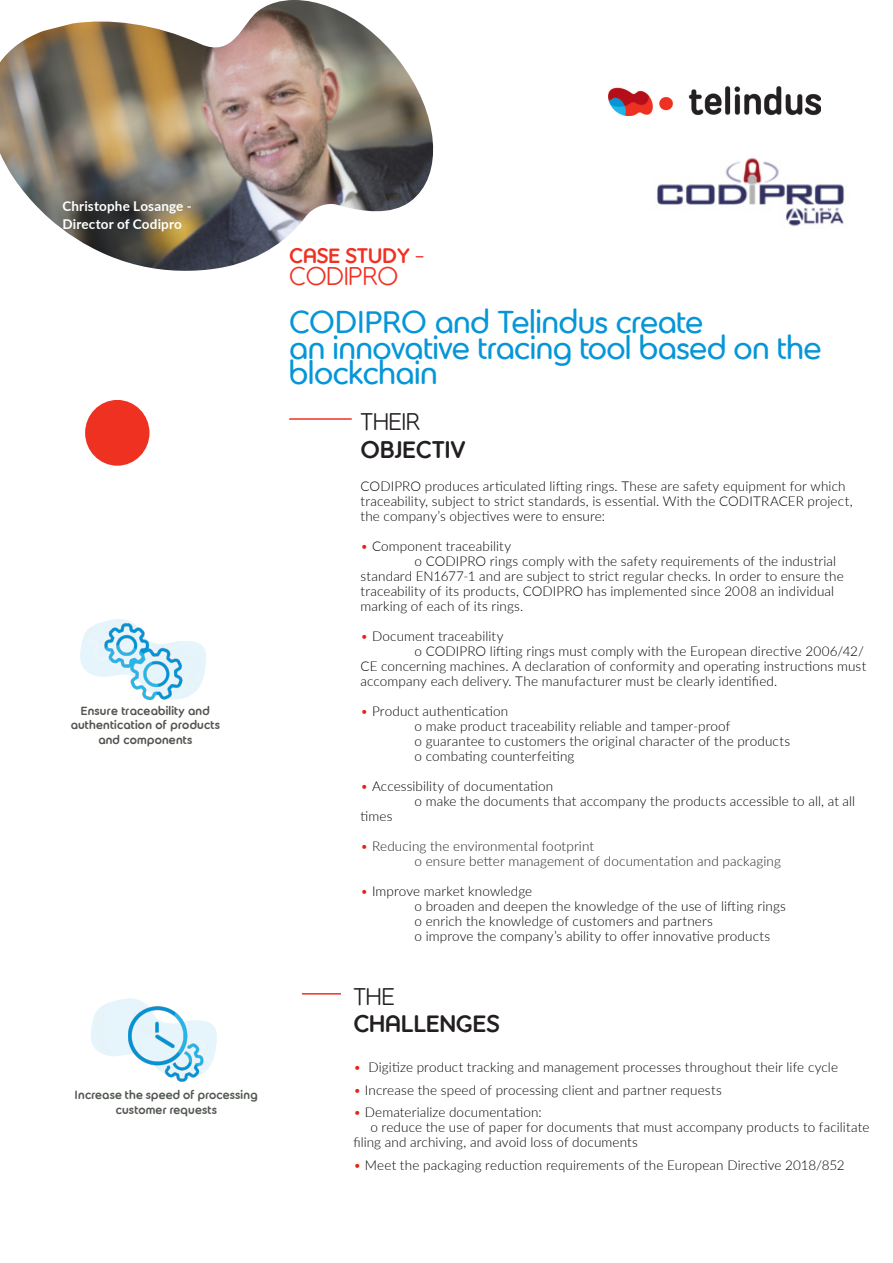
<style>
.page{position:relative;width:893px;height:1263px;background:#fff}
.page>*{position:absolute;margin:0;border:0;box-sizing:border-box;transform-origin:0 0}
.titre_document{font:31.5px/25.5px "Belgacom";color:#0696d7}
.titre{font:300 25.5px "Belgacom";color:#ef3122}
.titre-2{font:700 24px "Belgacom";color:#231f20}
.titre-3{font:300 24px "Belgacom";color:#231f20}
.titre-4{font:700 21px "Belgacom";color:#ef3122}
.txt_body{font:300 13.5px/15px "Lato";letter-spacing:.01em;color:#000}
.bullet_list{font:300 13.5px/15px "Lato";letter-spacing:.01em;color:#000}
.txt_body-2{font:300 13.5px "Lato";letter-spacing:.01em;color:#231f20}
.txt_body-3{font:700 13.5px "Lato";letter-spacing:.01em;color:#fff}
.sous_titres{font:700 12px/14.4px "Belgacom";letter-spacing:.02em;color:#52564f;text-align:center}
.sous_titres-2{font:700 12px/15px "Belgacom";letter-spacing:.02em;color:#535952;text-align:center}
.s1{font-weight:300}
.s2{color:#e32612}
</style>
<div class="page">
<img style="left:0;top:0;width:434px;height:271px">
<img style="left:608px;top:86px;width:212px;height:30px">
<div style="left:85px;top:400px;width:64px;height:66px;background:#ef3122;border-radius:50%"></div>
<hr style="left:289px;top:418px;width:63px;height:2px;background:#ef3122">
<img style="left:657px;top:157px;width:187px;height:70px">
<hr style="left:302px;top:993px;width:39px;height:1px;background:#ef3122">
<img style="left:91px;top:998px;width:126px;height:82px">
<img style="left:80px;top:640px;width:3px;height:27px">
<img style="left:83px;top:619px;width:123px;height:82px">
<p class="txt_body-3" style="left:62px;top:196px;width:131px">Christophe Losange -</p>
<p class="txt_body-3" style="left:62px;top:214px;width:121px">Director of Codipro</p>
<p class="sous_titres" style="left:71px;top:703px;width:151px">Ensure traceability and authentication of products and components</p>
<p class="sous_titres-2" style="left:75px;top:1087px;width:184px">Increase the speed of processing customer requests</p>
<p class="titre-4" style="left:289px;top:243px;width:137px">CASE STUDY <span class="s1">-</span></p>
<p class="titre" style="left:289px;top:261px;width:111px">CODIPRO</p>
<p class="titre_document" style="left:289px;top:309px;width:415px">CODIPRO and Telindus create</p>
<p class="titre_document" style="left:289px;top:335px;width:534px">an innovative tracing tool based on the blockchain</p>
<p class="titre-3" style="left:360px;top:408px;width:61px">THEIR</p>
<p class="titre-2" style="left:360px;top:435px;width:107px">OBJECTIV</p>
<p class="txt_body" style="left:360px;top:478px;width:494px">CODIPRO produces articulated lifting rings. These are safety equipment for which traceability, subject to strict standards, is essential. With the CODITRACER project, the company’s objectives were to ensure:</p>
<p class="txt_body" style="left:360px;top:538px;width:152px"><span class="s2">•</span> Component traceability</p>
<p class="txt_body" style="left:360px;top:553px;width:485px;text-indent:54px">o CODIPRO rings comply with the safety requirements of the industrial standard EN1677-1 and are subject to strict regular checks. In order to ensure the traceability of its products, CODIPRO has implemented since 2008 an individual marking of each of its rings.</p>
<p class="txt_body" style="left:360px;top:628px;width:144px"><span class="s2">•</span> Document traceability</p>
<p class="txt_body" style="left:360px;top:643px;width:507px;text-indent:54px">o CODIPRO lifting rings must comply with the European directive 2006/42/<br>CE concerning machines. A declaration of conformity and operating instructions must accompany each delivery. The manufacturer must be clearly identified.</p>
<p class="txt_body" style="left:360px;top:703px;width:149px"><span class="s2">•</span> Product authentication</p>
<p class="txt_body" style="left:414px;top:718px;width:317px">o make product traceability reliable and tamper-proof</p>
<p class="txt_body" style="left:414px;top:733px;width:377px">o guarantee to customers the original character of the products</p>
<p class="txt_body" style="left:414px;top:748px;width:161px">o combating counterfeiting</p>
<p class="txt_body" style="left:360px;top:778px;width:194px"><span class="s2">•</span> Accessibility of documentation</p>
<p class="txt_body" style="left:414px;top:793px;width:442px">o make the documents that accompany the products accessible to all, at all</p>
<p class="txt_body" style="left:360px;top:808px;width:33px">times</p>
<p class="txt_body-2" style="left:360px;top:836px;width:235px"><span class="s2">•</span> Reducing the environmental footprint</p>
<p class="txt_body-2" style="left:414px;top:851px;width:368px">o ensure better management of documentation and packaging</p>
<p class="txt_body" style="left:360px;top:883px;width:173px"><span class="s2">•</span> Improve market knowledge</p>
<p class="txt_body" style="left:414px;top:898px;width:373px">o broaden and deepen the knowledge of the use of lifting rings</p>
<p class="txt_body" style="left:414px;top:913px;width:300px">o enrich the knowledge of customers and partners</p>
<p class="txt_body" style="left:414px;top:928px;width:357px">o improve the company’s ability to offer innovative products</p>
<p class="titre-3" style="left:353px;top:982px;width:43px">THE</p>
<p class="titre-2" style="left:353px;top:1009px;width:148px">CHALLENGES</p>
<p class="bullet_list" style="left:353px;top:1059px;width:486px"><span class="s2">•</span> Digitize product tracking and management processes throughout their life cycle</p>
<p class="bullet_list" style="left:353px;top:1082px;width:370px"><span class="s2">•</span> Increase the speed of processing client and partner requests</p>
<p class="bullet_list" style="left:353px;top:1104px;width:190px"><span class="s2">•</span> Dematerialize documentation:</p>
<p class="bullet_list" style="left:353px;top:1119px;width:517px;text-indent:17px">o reduce the use of paper for documents that must accompany products to facilitate filing and archiving, and avoid loss of documents</p>
<p class="bullet_list" style="left:353px;top:1157px;width:493px"><span class="s2">•</span> Meet the packaging reduction requirements of the European Directive 2018/852</p>
</div>
